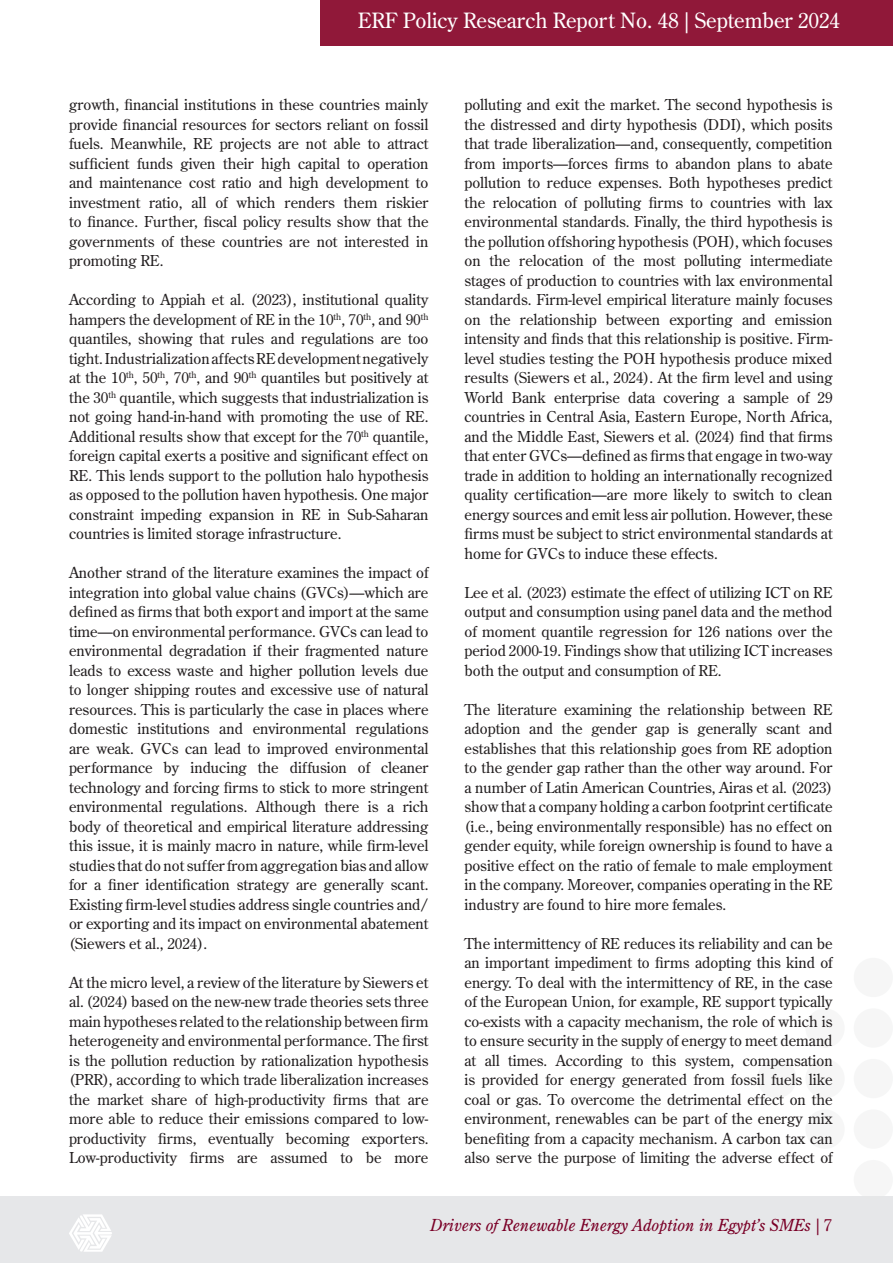
<style>
.page{position:relative;width:893px;height:1263px;background:#fff}
.page>*{position:absolute;margin:0;border:0;box-sizing:border-box;transform-origin:0 0}
.t1{font:21px "Century Old Style Std";color:#fff}
.t2{font:italic 16.5px "Century Old Style Std";color:#7a0027}
.t3{font:15px/19.5px "Century Old Style Std";color:#231f20;text-align:justify}
.s1{font-style:normal}
</style>
<div class="page">
<div style="left:0;top:1196px;width:893px;height:67px;background:#e6e7e9"></div>
<div style="left:320px;top:0;width:573px;height:45px;background:#901839"></div>
<div style="left:854px;top:1160px;width:39px;height:39px;background:#f6f6f6;border-radius:50%"></div>
<div style="left:854px;top:1109px;width:39px;height:40px;background:#f6f6f6;border-radius:50%"></div>
<div style="left:854px;top:1059px;width:39px;height:39px;background:#f6f6f6;border-radius:50%"></div>
<div style="left:854px;top:1008px;width:39px;height:40px;background:#f6f6f6;border-radius:50%"></div>
<div style="left:805px;top:1109px;width:40px;height:40px;background:#f6f6f6;border-radius:50%"></div>
<div style="left:805px;top:1059px;width:40px;height:39px;background:#f6f6f6;border-radius:50%"></div>
<div style="left:805px;top:1008px;width:40px;height:40px;background:#f6f6f6;border-radius:50%"></div>
<div style="left:757px;top:1059px;width:39px;height:39px;background:#f6f6f6;border-radius:50%"></div>
<svg style="left:69px;top:1214px;width:43px;height:38px"></svg>
<h1 class="t1" style="left:358px;top:7px;width:484px">ERF Policy Research Report No. 48 | September 2024</h1>
<p class="t3" style="left:69px;top:95px;width:361px">growth, financial institutions in these countries mainly provide financial resources for sectors reliant on fossil fuels. Meanwhile, RE projects are not able to attract sufficient funds given their high capital to operation and maintenance cost ratio and high development to investment ratio, all of which renders them riskier to finance. Further, fiscal policy results show that the governments of these countries are not interested in promoting RE.</p>
<p class="t3" style="left:69px;top:290px;width:361px">According to Appiah et al. (2023), institutional quality hampers the development of RE in the 10<sup>th</sup>, 70<sup>th</sup>, and 90<sup>th </sup>quantiles, showing that rules and regulations are too tight. Industrialization affects RE development negatively at the 10<sup>th</sup>, 50<sup>th</sup>, 70<sup>th</sup>, and 90<sup>th</sup> quantiles but positively at the 30<sup>th</sup> quantile, which suggests that industrialization is not going hand-in-hand with promoting the use of RE.<br>Additional results show that except for the 70<sup>th</sup> quantile, foreign capital exerts a positive and significant effect on RE. This lends support to the pollution halo hypothesis as opposed to the pollution haven hypothesis. One major constraint impeding expansion in RE in Sub-Saharan countries is limited storage infrastructure.</p>
<p class="t3" style="left:69px;top:563px;width:361px">Another strand of the literature examines the impact of integration into global value chains (GVCs)—which are defined as firms that both export and import at the same time—on environmental performance. GVCs can lead to environmental degradation if their fragmented nature leads to excess waste and higher pollution levels due to longer shipping routes and excessive use of natural resources. This is particularly the case in places where domestic institutions and environmental regulations are weak. GVCs can lead to improved environmental performance by inducing the diffusion of cleaner technology and forcing firms to stick to more stringent environmental regulations. Although there is a rich body of theoretical and empirical literature addressing this issue, it is mainly macro in nature, while firm-level studies that do not suffer from aggregation bias and allow for a finer identification strategy are generally scant.<br>Existing firm-level studies address single countries and/ or exporting and its impact on environmental abatement (Siewers et al., 2024).</p>
<p class="t3" style="left:69px;top:972px;width:361px">At the micro level, a review of the literature by Siewers et al. (2024) based on the new-new trade theories sets three main hypotheses related to the relationship between firm heterogeneity and environmental performance. The first is the pollution reduction by rationalization hypothesis (PRR), according to which trade liberalization increases the market share of high-productivity firms that are more able to reduce their emissions compared to low&shy;productivity firms, eventually becoming exporters.<br>Low-productivity firms are assumed to be more</p>
<p class="t3" style="left:464px;top:95px;width:370px">polluting and exit the market. The second hypothesis is the distressed and dirty hypothesis (DDI), which posits that trade liberalization—and, consequently, competition from imports—forces firms to abandon plans to abate pollution to reduce expenses. Both hypotheses predict the relocation of polluting firms to countries with lax environmental standards. Finally, the third hypothesis is the pollution offshoring hypothesis (POH), which focuses on the relocation of the most polluting intermediate stages of production to countries with lax environmental standards. Firm-level empirical literature mainly focuses on the relationship between exporting and emission intensity and finds that this relationship is positive. Firm&shy;level studies testing the POH hypothesis produce mixed results (Siewers et al., 2024). At the firm level and using World Bank enterprise data covering a sample of 29 countries in Central Asia, Eastern Europe, North Africa, and the Middle East, Siewers et al. (2024) find that firms that enter GVCs—defined as firms that engage in two-way trade in addition to holding an internationally recognized quality certification—are more likely to switch to clean energy sources and emit less air pollution. However, these firms must be subject to strict environmental standards at home for GVCs to induce these effects.</p>
<p class="t3" style="left:464px;top:582px;width:370px">Lee et al. (2023) estimate the effect of utilizing ICT on RE output and consumption using panel data and the method of moment quantile regression for 126 nations over the period 2000-19. Findings show that utilizing ICT increases both the output and consumption of RE.</p>
<p class="t3" style="left:464px;top:699px;width:370px">The literature examining the relationship between RE adoption and the gender gap is generally scant and establishes that this relationship goes from RE adoption to the gender gap rather than the other way around. For a number of Latin American Countries, Airas et al. (2023) show that a company holding a carbon footprint certificate (i.e., being environmentally responsible) has no effect on gender equity, while foreign ownership is found to have a positive effect on the ratio of female to male employment in the company. Moreover, companies operating in the RE industry are found to hire more females.</p>
<p class="t3" style="left:464px;top:933px;width:370px">The intermittency of RE reduces its reliability and can be an important impediment to firms adopting this kind of energy. To deal with the intermittency of RE, in the case of the European Union, for example, RE support typically co-exists with a capacity mechanism, the role of which is to ensure security in the supply of energy to meet demand at all times. According to this system, compensation is provided for energy generated from fossil fuels like coal or gas. To overcome the detrimental effect on the environment, renewables can be part of the energy mix benefiting from a capacity mechanism. A carbon tax can also serve the purpose of limiting the adverse effect of</p>
<p class="t2" style="left:430px;top:1214px;width:404px">Drivers of Renewable Energy Adoption in Egypt’s SMEs <span class="s1">| 7</span></p>
</div>
